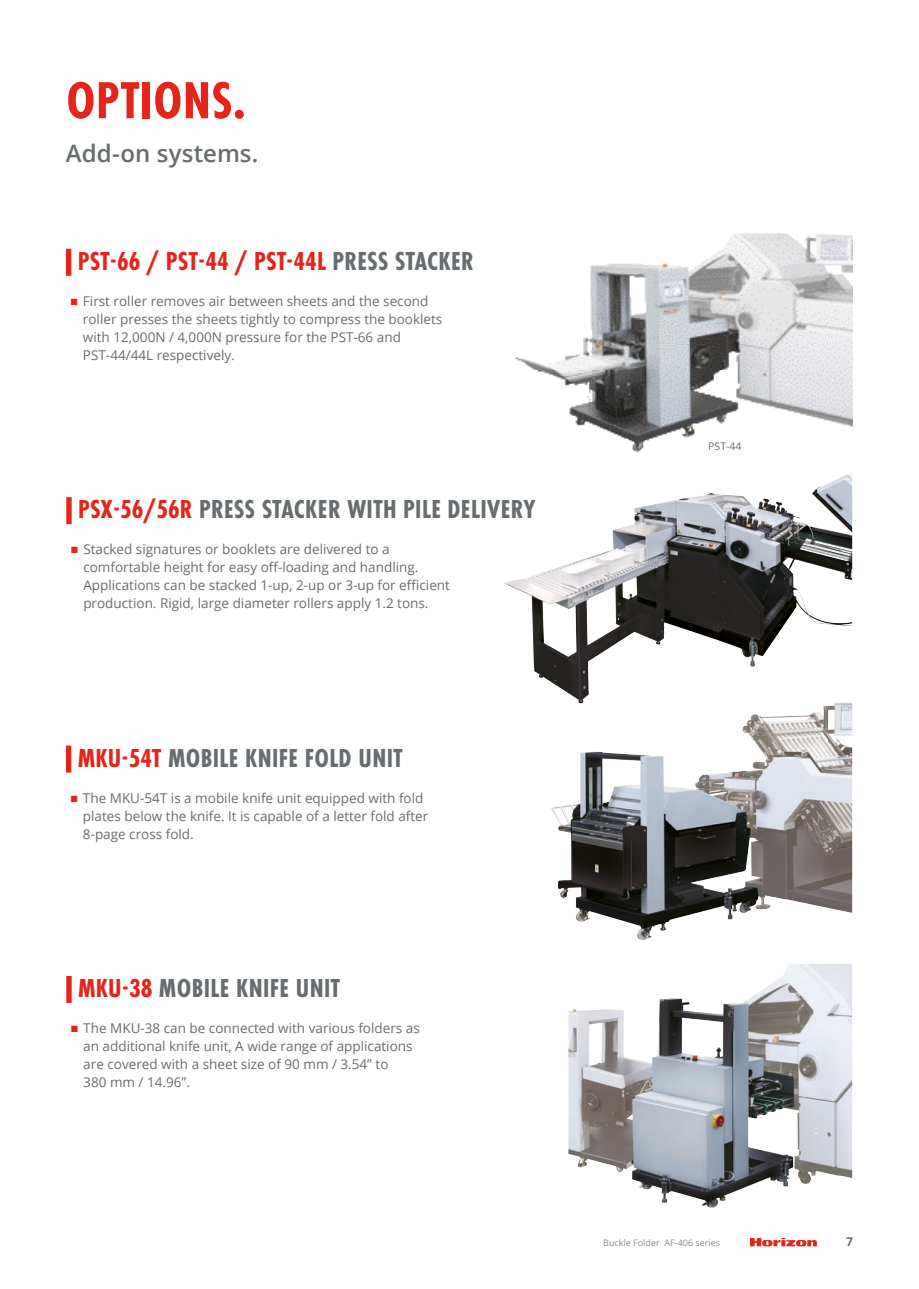
<style>
.page{position:relative;width:919px;height:1289px;background:#fff}
.page>*{position:absolute;margin:0;border:0;box-sizing:border-box;transform-origin:0 0}
.Section_Title{font:700 54px "Futura PT Cond";letter-spacing:.01em;color:#e5241c}
.Option_Title-RED{font:700 27px "Futura PT Cond";letter-spacing:.015em;color:#676c6f}
.Option_Title-RED-2{font:700 27px "Futura PT Cond";letter-spacing:.01em;color:#e5241c}
.Sub_Catch{font:600 24px "Open Sans";color:#676c6f}
.t1{font:13.5px/18px "Open Sans";color:#676c6f}
.t2{font:700 12px "Open Sans";color:#676c6f}
.Able_Text4{font:10.5px "Open Sans";color:#676c6f}
.t3{font:9px "Open Sans";color:#888d90}
.s1{color:#676c6f}
.s2{font-family:"Arial";color:#e5241c}
.s3{color:#e5241c}
</style>
<div class="page">
<svg style="left:750px;top:1237px;width:66px;height:9px"></svg>
<img style="left:568px;top:968px;width:220px;height:240px">
<img style="left:515px;top:233px;width:337px;height:220px">
<img style="left:504px;top:473px;width:348px;height:230px">
<img style="left:551px;top:702px;width:283px;height:238px">
<div style="left:66px;top:975px;width:6px;height:27px;background:#e5241c"></div>
<div style="left:66px;top:497px;width:6px;height:27px;background:#e5241c"></div>
<div style="left:66px;top:249px;width:5px;height:27px;background:#e5241c"></div>
<div style="left:66px;top:745px;width:5px;height:27px;background:#e5241c"></div>
<p class="Section_Title" style="left:66px;top:69px;width:181px">OPTIONS.</p>
<p class="Sub_Catch" style="left:66px;top:137px;width:194px">Add-on systems.</p>
<p class="Option_Title-RED-2" style="left:78px;top:245px;width:398px">PST-66 / PST-44 / PST-44L <span class="s1">PRESS STACKER</span></p>
<p class="t1" style="left:83px;top:291px;width:361px;text-indent:-13px"><span class="s2">■</span> First roller removes air between sheets and the second roller presses the sheets tightly to compress the booklets with 12,000N / 4,000N pressure for the PST-66 and PST-44/44L respectively.</p>
<p class="Option_Title-RED" style="left:78px;top:493px;width:459px"><span class="s3">PSX-56/56R</span> PRESS STACKER WITH PILE DELIVERY</p>
<p class="t1" style="left:83px;top:540px;width:368px;text-indent:-13px"><span class="s2">■</span> Stacked signatures or booklets are delivered to a comfortable height for easy off-loading and handling.<br>Applications can be stacked 1-up, 2-up or 3-up for efficient production. Rigid, large diameter rollers apply 1.2 tons.</p>
<p class="Option_Title-RED" style="left:78px;top:742px;width:326px"><span class="s3">MKU-54T</span> MOBILE KNIFE FOLD UNIT</p>
<p class="t1" style="left:83px;top:788px;width:347px;text-indent:-13px"><span class="s2">■</span> The MKU-54T is a mobile knife unit equipped with fold plates below the knife. It is capable of a letter fold after<br>8-page cross fold.</p>
<p class="Option_Title-RED" style="left:78px;top:972px;width:263px"><span class="s3">MKU-38</span> MOBILE KNIFE UNIT</p>
<p class="t1" style="left:83px;top:1018px;width:338px;text-indent:-13px"><span class="s2">■</span> The MKU-38 can be connected with various folders as an additional knife unit, A wide range of applications are covered with a sheet size of 90 mm / 3.54” to<br>380 mm / 14.96”.</p>
<p class="Able_Text4" style="left:708px;top:439px;width:35px">PST-44</p>
<p class="t3" style="left:603px;top:1236px;width:118px">Buckle Folder AF-406 series</p>
<p class="t2" style="left:846px;top:1233px;width:8px">7</p>
</div>
